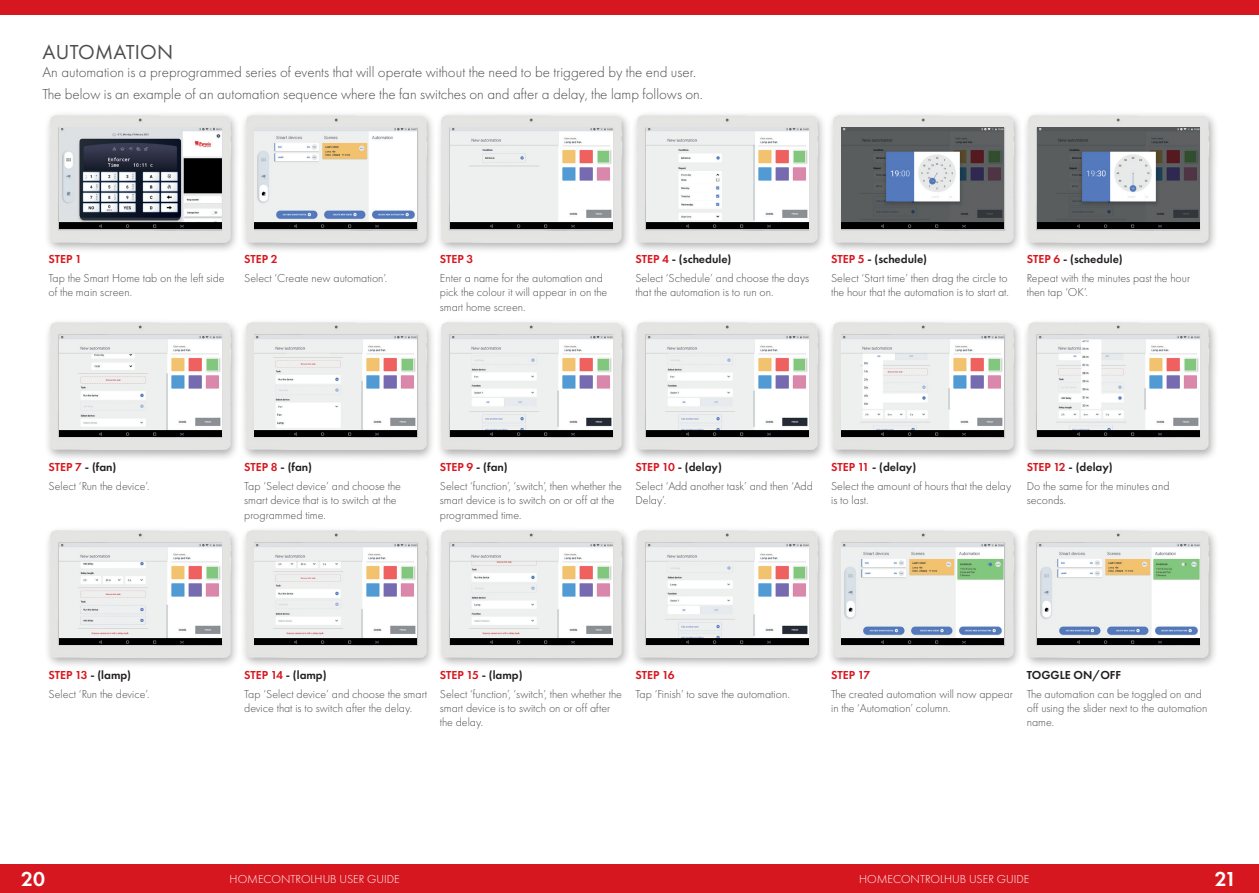
<style>
.page{position:relative;width:1259px;height:893px;background:#fff}
.page>*{position:absolute;margin:0;border:0;box-sizing:border-box;transform-origin:0 0}
.t1{font:21px "Futura PT";letter-spacing:.01em;color:#4b4c4d}
.t2{font:600 21px "Futura PT";color:#fff}
.t3{font:300 15px/22.2px "Futura PT";color:#4b4c4d}
.t4{font:300 12px/18.6px "Futura PT";color:#4b4c4d}
.t5{font:300 12px "Futura PT";color:#fff}
.t6{font:600 12px "Futura PT";color:#d7171f}
.t7{font:600 12px "Futura PT";color:#231f20}
.s1{font-weight:600;color:#d7171f}
.s2{font-weight:600;color:#231f20}
</style>
<div class="page">
<div style="left:0;top:865px;width:1259px;height:28px;background:#d7171f"></div>
<div style="left:0;top:0;width:1259px;height:14px;background:#d7171f"></div>
<div style="left:44px;top:110px;width:197px;height:144px;background:#231f20;opacity:.35"></div>
<img style="left:49px;top:115px;width:182px;height:127px">
<img style="left:59px;top:128px;width:162px;height:101px">
<div style="left:240px;top:110px;width:196px;height:144px;background:#231f20;opacity:.35"></div>
<img style="left:244px;top:115px;width:183px;height:127px">
<img style="left:255px;top:128px;width:162px;height:101px">
<div style="left:435px;top:110px;width:197px;height:144px;background:#231f20;opacity:.35"></div>
<img style="left:440px;top:115px;width:183px;height:127px">
<img style="left:450px;top:128px;width:162px;height:101px">
<div style="left:631px;top:110px;width:196px;height:144px;background:#231f20;opacity:.35"></div>
<img style="left:635px;top:115px;width:183px;height:127px">
<img style="left:646px;top:128px;width:162px;height:101px">
<div style="left:826px;top:110px;width:197px;height:144px;background:#231f20;opacity:.35"></div>
<img style="left:831px;top:115px;width:183px;height:127px">
<img style="left:842px;top:128px;width:161px;height:101px">
<div style="left:1022px;top:110px;width:197px;height:144px;background:#231f20;opacity:.35"></div>
<img style="left:1026px;top:115px;width:183px;height:127px">
<img style="left:1037px;top:128px;width:162px;height:101px">
<div style="left:44px;top:318px;width:197px;height:144px;background:#231f20;opacity:.35"></div>
<img style="left:49px;top:323px;width:182px;height:127px">
<img style="left:59px;top:335px;width:162px;height:102px">
<div style="left:240px;top:318px;width:196px;height:144px;background:#231f20;opacity:.35"></div>
<img style="left:244px;top:323px;width:183px;height:127px">
<img style="left:255px;top:335px;width:162px;height:102px">
<div style="left:435px;top:318px;width:197px;height:144px;background:#231f20;opacity:.35"></div>
<img style="left:440px;top:323px;width:183px;height:127px">
<img style="left:450px;top:335px;width:162px;height:102px">
<div style="left:631px;top:318px;width:196px;height:144px;background:#231f20;opacity:.35"></div>
<img style="left:635px;top:323px;width:183px;height:127px">
<img style="left:646px;top:335px;width:162px;height:102px">
<div style="left:826px;top:318px;width:197px;height:144px;background:#231f20;opacity:.35"></div>
<img style="left:831px;top:323px;width:183px;height:127px">
<img style="left:842px;top:335px;width:161px;height:102px">
<div style="left:1022px;top:318px;width:197px;height:144px;background:#231f20;opacity:.35"></div>
<img style="left:1026px;top:323px;width:183px;height:127px">
<img style="left:1037px;top:335px;width:162px;height:102px">
<div style="left:44px;top:526px;width:197px;height:144px;background:#231f20;opacity:.35"></div>
<img style="left:49px;top:531px;width:182px;height:127px">
<img style="left:59px;top:543px;width:162px;height:101px">
<div style="left:240px;top:526px;width:196px;height:144px;background:#231f20;opacity:.35"></div>
<img style="left:244px;top:531px;width:183px;height:127px">
<img style="left:255px;top:543px;width:162px;height:101px">
<div style="left:435px;top:526px;width:197px;height:144px;background:#231f20;opacity:.35"></div>
<img style="left:440px;top:531px;width:183px;height:127px">
<img style="left:450px;top:543px;width:162px;height:101px">
<div style="left:631px;top:526px;width:196px;height:144px;background:#231f20;opacity:.35"></div>
<img style="left:635px;top:531px;width:183px;height:127px">
<img style="left:646px;top:543px;width:162px;height:101px">
<div style="left:826px;top:526px;width:197px;height:144px;background:#231f20;opacity:.35"></div>
<img style="left:831px;top:531px;width:183px;height:127px">
<img style="left:842px;top:543px;width:161px;height:101px">
<div style="left:1022px;top:526px;width:197px;height:144px;background:#231f20;opacity:.35"></div>
<img style="left:1026px;top:531px;width:183px;height:127px">
<img style="left:1037px;top:543px;width:162px;height:101px">
<h1 class="t1" style="left:43px;top:39px;width:132px">AUTOMATION</h1>
<p class="t3" style="left:43px;top:61px;width:662px">An automation is a preprogrammed series of events that will operate without the need to be triggered by the end user.<br>The below is an example of an automation sequence where the fan switches on and after a delay, the lamp follows on.</p>
<p class="t6" style="left:49px;top:252px;width:35px">STEP 1</p>
<p class="t4" style="left:49px;top:271px;width:178px;line-height:14.4px">Tap the Smart Home tab on the left side of the main screen.</p>
<p class="t6" style="left:244px;top:252px;width:35px">STEP 2</p>
<p class="t4" style="left:244px;top:269px;width:145px">Select ‘Create new automation’.</p>
<p class="t6" style="left:440px;top:252px;width:35px">STEP 3</p>
<p class="t4" style="left:440px;top:271px;width:169px;line-height:14.4px">Enter a name for the automation and pick the colour it will appear in on the smart home screen.</p>
<p class="t4" style="left:635px;top:250px;width:175px"><span class="s1">STEP 4</span> <span class="s2">- (schedule)<br></span>Select ‘Schedule’ and choose the days</p>
<p class="t4" style="left:635px;top:283px;width:140px">that the automation is to run on.</p>
<p class="t4" style="left:831px;top:250px;width:178px"><span class="s1">STEP 5</span> <span class="s2">- (schedule)<br></span>Select ‘Start time’ then drag the circle to</p>
<p class="t4" style="left:831px;top:283px;width:179px">the hour that the automation is to start at.</p>
<p class="t4" style="left:1026px;top:250px;width:165px"><span class="s1">STEP 6</span> <span class="s2">- (schedule)<br></span>Repeat with the minutes past the hour</p>
<p class="t4" style="left:1026px;top:283px;width:63px">then tap ‘OK’.</p>
<p class="t4" style="left:49px;top:458px;width:103px"><span class="s1">STEP 7</span> <span class="s2">- (fan)<br></span>Select ‘Run the device’.</p>
<p class="t4" style="left:244px;top:458px;width:158px"><span class="s1">STEP 8</span> <span class="s2">- (fan)<br></span>Tap ‘Select device’ and choose the</p>
<p class="t4" style="left:244px;top:493px;width:154px;line-height:14.4px">smart device that is to switch at the programmed time.</p>
<p class="t4" style="left:440px;top:458px;width:183px"><span class="s1">STEP 9</span> <span class="s2">- (fan)<br></span>Select ‘function’, ‘switch’, then whether the</p>
<p class="t4" style="left:440px;top:493px;width:176px;line-height:14.4px">smart device is to switch on or off at the programmed time.</p>
<p class="t4" style="left:635px;top:458px;width:179px"><span class="s1">STEP 10</span> <span class="s2">- (delay)<br></span>Select ‘Add another task’ and then ‘Add</p>
<p class="t4" style="left:635px;top:491px;width:32px">Delay’.</p>
<p class="t4" style="left:831px;top:458px;width:182px"><span class="s1">STEP 11</span> <span class="s2">- (delay)<br></span>Select the amount of hours that the delay</p>
<p class="t4" style="left:831px;top:491px;width:39px">is to last.</p>
<p class="t4" style="left:1026px;top:458px;width:144px"><span class="s1">STEP 12</span> <span class="s2">- (delay)<br></span>Do the same for the minutes and</p>
<p class="t4" style="left:1026px;top:491px;width:41px">seconds.</p>
<p class="t4" style="left:49px;top:666px;width:103px"><span class="s1">STEP 13</span> <span class="s2">- (lamp)<br></span>Select ‘Run the device’.</p>
<p class="t4" style="left:244px;top:666px;width:184px"><span class="s1">STEP 14</span> <span class="s2">- (lamp)<br></span>Tap ‘Select device’ and choose the smart</p>
<p class="t4" style="left:244px;top:699px;width:170px">device that is to switch after the delay.</p>
<p class="t4" style="left:440px;top:666px;width:183px"><span class="s1">STEP 15</span> <span class="s2">- (lamp)<br></span>Select ‘function’, ‘switch’, then whether the</p>
<p class="t4" style="left:440px;top:701px;width:172px;line-height:14.4px">smart device is to switch on or off after the delay.</p>
<p class="t6" style="left:635px;top:667px;width:41px">STEP 16</p>
<p class="t4" style="left:635px;top:684px;width:156px">Tap ‘Finish’ to save the automation.</p>
<p class="t6" style="left:831px;top:667px;width:40px">STEP 17</p>
<p class="t4" style="left:831px;top:686px;width:183px;line-height:14.4px">The created automation will now appear in the ‘Automation’ column.</p>
<p class="t7" style="left:1026px;top:667px;width:96px">TOGGLE ON/OFF</p>
<p class="t4" style="left:1026px;top:686px;width:182px;line-height:14.4px">The automation can be toggled on and off using the slider next to the automation name.</p>
<h1 class="t2" style="left:21px;top:866px;width:25px">20</h1>
<p class="t5" style="left:230px;top:872px;width:172px">HOMECONTROLHUB USER GUIDE</p>
<p class="t5" style="left:859px;top:872px;width:172px">HOMECONTROLHUB USER GUIDE</p>
<h1 class="t2" style="left:1215px;top:866px;width:23px">21</h1>
</div>
